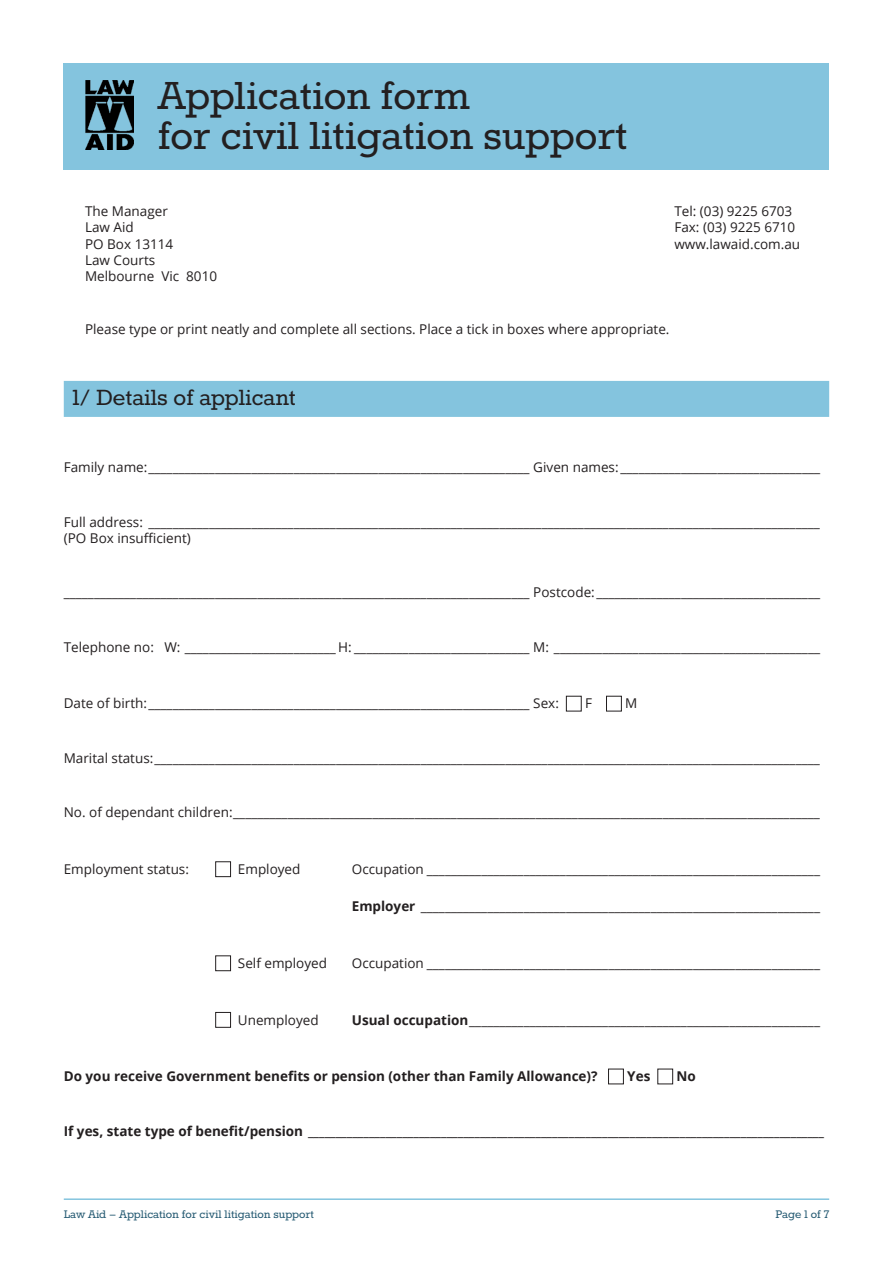
<style>
.page{position:relative;width:893px;height:1263px;background:#fff}
.page>*{position:absolute;margin:0;border:0;box-sizing:border-box;transform-origin:0 0}
.t1{font:48px "Rokkitt";color:#231f20}
.section_heading{font:27px "Rokkitt";color:#231f20}
.body_copy{font:13.5px/16.2px "Open Sans";color:#231f20}
.body_copy-2{font:700 13.5px "Open Sans";color:#231f20}
.t2{font:13.5px "Rokkitt";color:#265b73}
.s1{font-weight:700}
</style>
<div class="page">
<hr style="left:64px;top:1198px;width:765px;height:2px;background:#84c4de">
<div style="left:64px;top:64px;width:765px;height:106px;background:#84c4de"></div>
<img style="left:85px;top:81px;width:49px;height:68px">
<div style="left:64px;top:381px;width:765px;height:36px;background:#84c4de"></div>
<div style="left:566px;top:696px;width:16px;height:15px;border:1px solid #231f20"></div>
<div style="left:606px;top:696px;width:16px;height:15px;border:1px solid #231f20"></div>
<div style="left:215px;top:861px;width:16px;height:16px;border:1px solid #231f20"></div>
<div style="left:215px;top:955px;width:16px;height:16px;border:1px solid #231f20"></div>
<div style="left:215px;top:1012px;width:16px;height:16px;border:1px solid #231f20"></div>
<div style="left:608px;top:1069px;width:16px;height:15px;border:1px solid #231f20"></div>
<div style="left:657px;top:1069px;width:16px;height:15px;border:1px solid #231f20"></div>
<p class="t1" style="left:158px;top:73px;width:314px">Application form</p>
<p class="t1" style="left:158px;top:113px;width:471px">for civil litigation support</p>
<p class="body_copy" style="left:85px;top:203px;width:84px">The Manager</p>
<p class="body_copy" style="left:85px;top:219px;width:50px">Law Aid</p>
<p class="body_copy" style="left:85px;top:235px;width:90px">PO Box 13114</p>
<p class="body_copy" style="left:85px;top:251px;width:72px">Law Courts</p>
<p class="body_copy" style="left:85px;top:268px;width:134px">Melbourne Vic 8010</p>
<p class="body_copy" style="left:674px;top:203px;width:119px">Tel: (03) 9225 6703</p>
<p class="body_copy" style="left:674px;top:219px;width:122px">Fax: (03) 9225 6710</p>
<p class="body_copy" style="left:674px;top:235px;width:127px">www.lawaid.com.au</p>
<p class="body_copy" style="left:85px;top:321px;width:586px">Please type or print neatly and complete all sections. Place a tick in boxes where appropriate.</p>
<p class="section_heading" style="left:72px;top:385px;width:225px">1/ Details of applicant</p>
<p class="body_copy" style="left:64px;top:459px;width:758px">Family name:_______________________________________________________________ Given names: _________________________________</p>
<p class="body_copy" style="left:64px;top:513px;width:758px">Full address: _______________________________________________________________________________________________________________ (PO Box insufficient)</p>
<p class="body_copy" style="left:64px;top:584px;width:758px">_____________________________________________________________________________ Postcode:_____________________________________</p>
<p class="body_copy" style="left:64px;top:638px;width:758px">Telephone no: W: _________________________ H: _____________________________ M: ____________________________________________</p>
<p class="body_copy" style="left:64px;top:695px;width:497px">Date of birth:_______________________________________________________________ Sex:</p>
<p class="body_copy" style="left:585px;top:695px;width:8px">F</p>
<p class="body_copy" style="left:625px;top:695px;width:14px">M</p>
<p class="body_copy" style="left:64px;top:749px;width:758px">Marital status:______________________________________________________________________________________________________________</p>
<p class="body_copy" style="left:64px;top:804px;width:758px">No. of dependant children:_________________________________________________________________________________________________</p>
<p class="body_copy" style="left:64px;top:861px;width:127px">Employment status:</p>
<p class="body_copy" style="left:238px;top:861px;width:64px">Employed</p>
<p class="body_copy" style="left:352px;top:861px;width:470px">Occupation _________________________________________________________________</p>
<p class="body_copy" style="left:352px;top:898px;width:470px"><span class="s1">Employer</span> __________________________________________________________________</p>
<p class="body_copy" style="left:238px;top:955px;width:91px">Self employed</p>
<p class="body_copy" style="left:352px;top:955px;width:470px">Occupation _________________________________________________________________</p>
<p class="body_copy" style="left:238px;top:1011px;width:82px">Unemployed</p>
<p class="body_copy" style="left:352px;top:1011px;width:470px"><span class="s1">Usual occupation</span>__________________________________________________________</p>
<p class="body_copy-2" style="left:64px;top:1067px;width:535px">Do you receive Government benefits or pension (other than Family Allowance)?</p>
<p class="body_copy-2" style="left:627px;top:1067px;width:25px">Yes</p>
<p class="body_copy-2" style="left:677px;top:1067px;width:21px">No</p>
<p class="body_copy-2" style="left:64px;top:1121px;width:762px">If yes, state type of benefit/pension _____________________________________________________________________________________________</p>
<p class="t2" style="left:64px;top:1207px;width:252px">Law Aid – Application for civil litigation support</p>
<p class="t2" style="left:775px;top:1207px;width:55px">Page 1 of 7</p>
</div>
